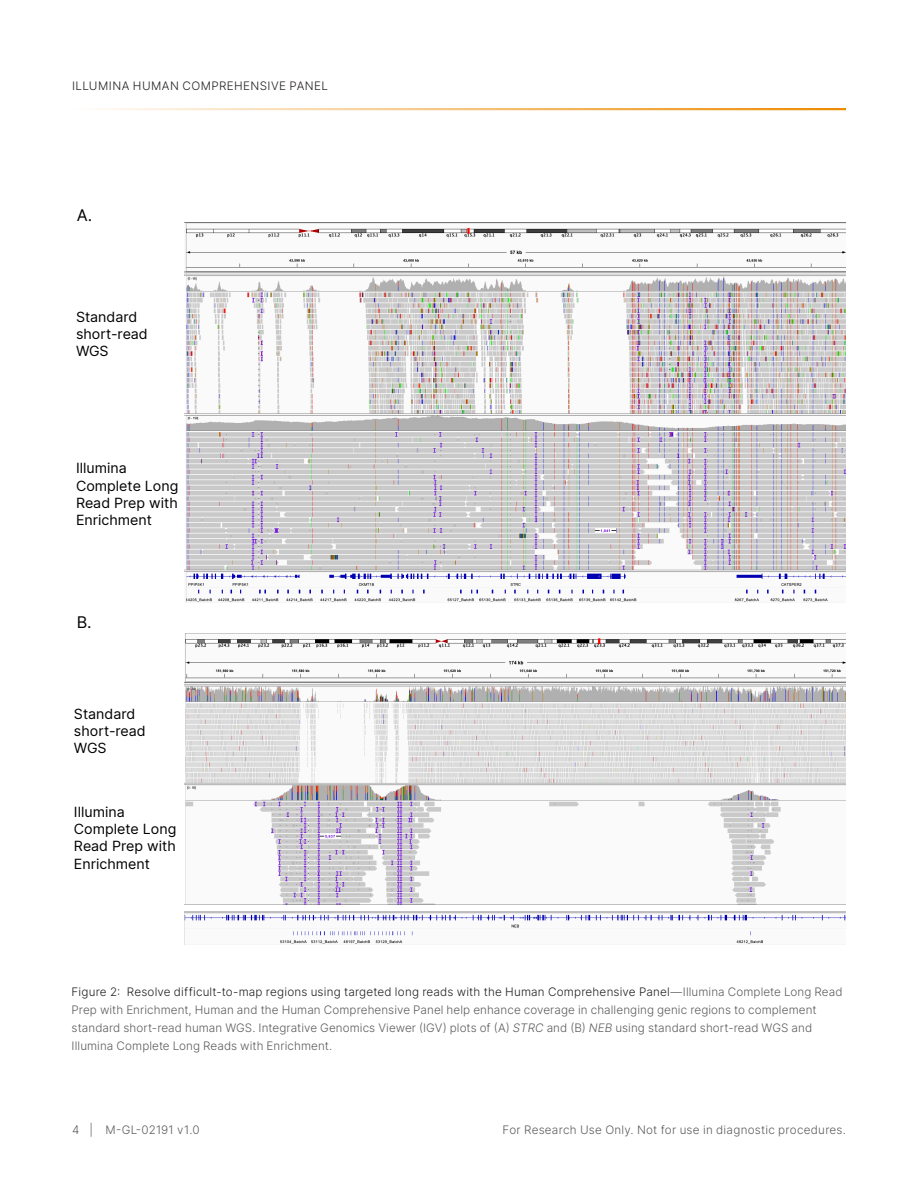
<style>
.page{position:relative;width:918px;height:1188px;background:#fff}
.page>*{position:absolute;margin:0;border:0;box-sizing:border-box;transform-origin:0 0}
.t1{font:16.35px "Inter";color:#000}
.t2{font:14.25px/17.1px "Inter";color:#000}
.t3{font:11.7px/18px "Inter";letter-spacing:.01em;color:#5c5c5c}
.t4{font:11.7px "Inter";letter-spacing:.035em;color:#231f20}
.s1{color:#231f20}
</style>
<div class="page">
<hr style="left:72px;top:108px;width:774px;height:2px;background:#ed8b00">
<img style="left:184px;top:222px;width:662px;height:381px">
<img style="left:184px;top:633px;width:662px;height:272px">
<img style="left:184px;top:912px;width:662px;height:33px">
<p class="t4" style="left:72px;top:77px;width:12px">Illumin</p>
<p class="t4" style="left:122px;top:77px;width:204px">a Human Com preh ensive Pan el</p>
<p class="t1" style="left:77px;top:203px;width:17px">A.</p>
<p class="t2" style="left:76px;top:308px;width:73px">Standard short-read<br>WGS</p>
<p class="t2" style="left:76px;top:459px;width:104px">Illumina<br>Complete Long<br>Read Prep with<br>Enrichment</p>
<p class="t1" style="left:77px;top:610px;width:17px">B.</p>
<p class="t2" style="left:74px;top:705px;width:73px">Standard short-read<br>WGS</p>
<p class="t2" style="left:74px;top:803px;width:104px">Illumina<br>Complete Long<br>Read Prep with<br>Enrichment</p>
<p class="t3" style="left:72px;top:983px;width:772px"><span class="s1">Figure 2: Resolve difficult-to-map regions using targeted long reads with the Human Comprehensive Panel</span>—Illumina Complete Long Read Prep with Enrichment, Human and the Human Comprehensive Panel help enhance coverage in challenging genic regions to complement standard short-read human WGS. Integrative Genomics Viewer (IGV) plots of (A) STRC and (B) NEB using standard short-read WGS and Illumina Complete Long Reads with Enrichment.</p>
<p class="t3" style="left:72px;top:1120px;width:129px">4 | M-GL-02191 v1.0</p>
<p class="t3" style="left:502px;top:1120px;width:345px">For Research Use Only. Not for use in diagnostic procedures.</p>
</div>
